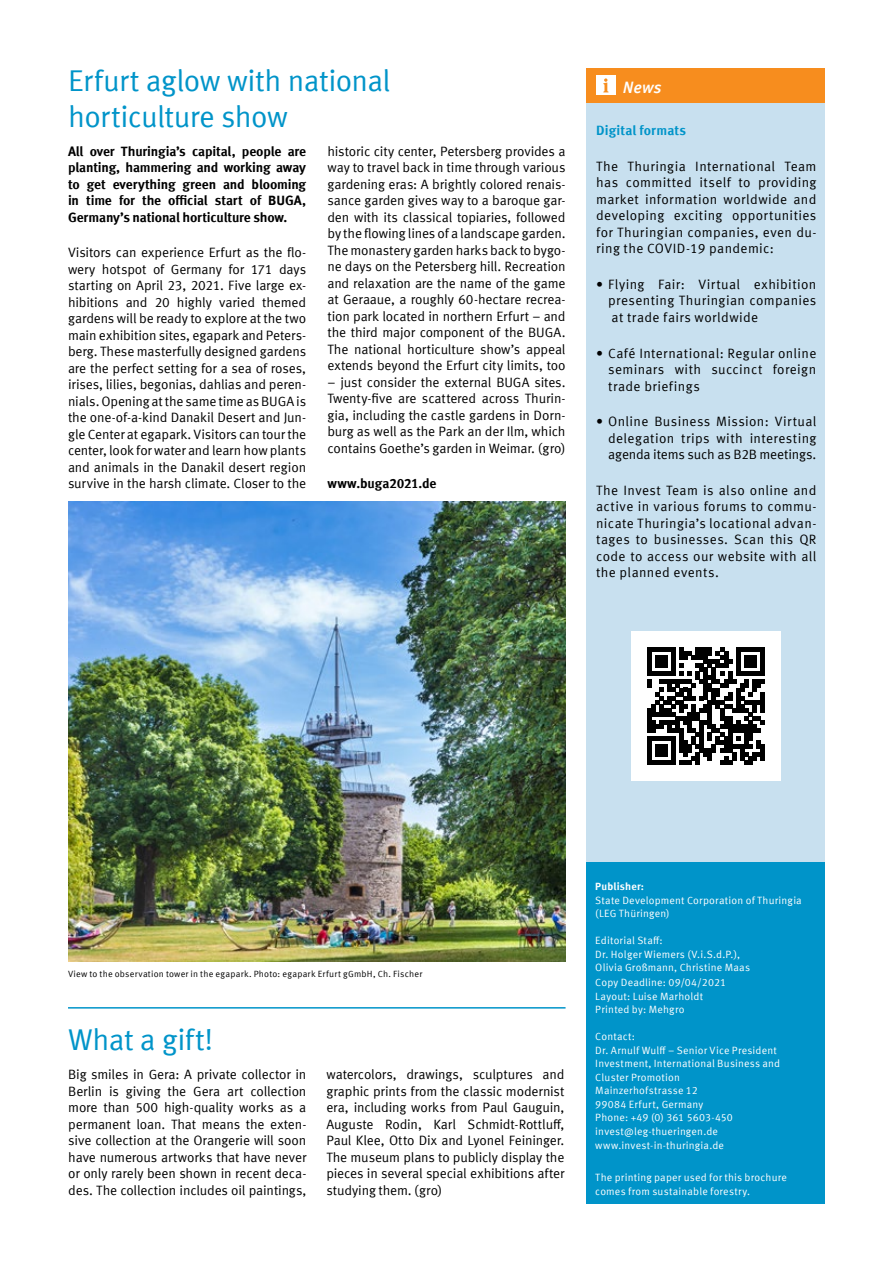
<style>
.page{position:relative;width:893px;height:1263px;background:#fff}
.page>*{position:absolute;margin:0;border:0;box-sizing:border-box;transform-origin:0 0}
.t1{font:30px/36px "Meta Offc Pro Norm";letter-spacing:-.02em;color:#0094c9}
.t2{font:italic 500 16.5px "Meta Offc Pro";color:#fff}
.t3{font:13.5px/16.5px "Meta Offc Pro Norm";letter-spacing:.005em;color:#000;text-align:justify}
.t4{font:700 13.5px/16.5px "Meta Offc Pro";letter-spacing:-.015em;color:#000;text-align:justify}
.t5{font:700 13.5px "Meta Offc Pro";letter-spacing:.01em;color:#0094c9}
.t6{font:10.5px/13.5px "Meta Offc Pro Norm";letter-spacing:.02em;color:#fff}
.t7{font:700 10.5px "Meta Offc Pro";letter-spacing:.015em;color:#fff}
.t8{font:9px "Meta Offc Pro Norm";letter-spacing:.025em;color:#000}
</style>
<div class="page">
<div style="left:587px;top:68px;width:238px;height:794px;background:#c8e0ef"></div>
<div style="left:587px;top:862px;width:238px;height:341px;background:#0094c9"></div>
<hr style="left:68px;top:1007px;width:498px;height:1px;background:#0094c9">
<div style="left:587px;top:68px;width:238px;height:34px;background:#f78d1e"></div>
<div style="left:596px;top:76px;width:20px;height:19px;background:#fff"></div>
<svg style="left:603px;top:78px;width:5px;height:14px"></svg>
<div style="left:631px;top:631px;width:149px;height:150px;background:#fff"></div>
<svg style="left:647px;top:648px;width:117px;height:117px"></svg>
<hr style="left:760px;top:744px;width:4px;height:16px;background:#000">
<img style="left:68px;top:502px;width:498px;height:459px">
<h1 class="t1" style="left:68px;top:61px;width:324px">Erfurt aglow with national horticulture show</h1>
<p class="t4" style="left:68px;top:142px;width:240px">All over Thuringia’s capital, people are planting, hammering and working away to get everything green and blooming in time for the official start of BUGA, Germany’s national horticulture show.</p>
<p class="t3" style="left:68px;top:243px;width:240px">Visitors can experience Erfurt as the flo&shy;wery hotspot of Germany for 171 days starting on April 23, 2021. Five large ex&shy;hibitions and 20 highly varied themed gardens will be ready to explore at the two main exhibition sites, egapark and Peters&shy;berg. These masterfully designed gardens are the perfect setting for a sea of roses, irises, lilies, begonias, dahlias and peren&shy;nials. Opening at the same time as BUGA is the one-of-a-kind Danakil Desert and Jun&shy;gle Center at egapark. Visitors can tour the center, look for water and learn how plants and animals in the Danakil desert region survive in the harsh climate. Closer to the</p>
<p class="t3" style="left:327px;top:142px;width:240px">historic city center, Petersberg provides a way to travel back in time through various gardening eras: A brightly colored renais&shy;sance garden gives way to a baroque gar&shy;den with its classical topiaries, followed by the flowing lines of a landscape garden.<br>The monastery garden harks back to bygo&shy;ne days on the Petersberg hill. Recreation and relaxation are the name of the game at Geraaue, a roughly 60-hectare recrea&shy;tion park located in northern Erfurt – and the third major component of the BUGA.<br>The national horticulture show’s appeal extends beyond the Erfurt city limits, too</p>
<p class="t3" style="left:327px;top:373px;width:240px">– just consider the external BUGA sites.<br>Twenty-five are scattered across Thurin&shy;gia, including the castle gardens in Dorn&shy;burg as well as the Park an der Ilm, which contains Goethe’s garden in Weimar. (gro)</p>
<p class="t4" style="left:327px;top:474px;width:111px">www.buga2021.de</p>
<p class="t2" style="left:623px;top:74px;width:40px">News</p>
<p class="t5" style="left:596px;top:120px;width:92px">Digital formats</p>
<p class="t3" style="left:596px;top:157px;width:222px">The Thuringia International Team has committed itself to providing market information worldwide and developing exciting opportunities for Thuringian companies, even du&shy;ring the COVID-19 pandemic:</p>
<p class="t3" style="left:608px;top:275px;width:210px;text-indent:-12px">• Flying Fair: Virtual exhibition presenting Thuringian companies at trade fairs worldwide</p>
<p class="t3" style="left:608px;top:344px;width:210px;text-indent:-12px">• Café International: Regular online seminars with succinct foreign trade briefings</p>
<p class="t3" style="left:608px;top:412px;width:210px;text-indent:-12px">• Online Business Mission: Virtual delegation trips with interesting agenda items such as B2B meetings.</p>
<p class="t3" style="left:596px;top:481px;width:222px">The Invest Team is also online and active in various forums to commu&shy;nicate Thuringia’s locational advan&shy;tages to businesses. Scan this QR code to access our website with all the planned events.</p>
<p class="t8" style="left:68px;top:967px;width:356px">View to the observation tower in the egapark. Photo: egapark Erfurt gGmbH, Ch. Fischer</p>
<h1 class="t1" style="left:68px;top:1019px;width:147px">What a gift!</h1>
<p class="t3" style="left:68px;top:1065px;width:240px">Big smiles in Gera: A private collector in Berlin is giving the Gera art collection more than 500 high-quality works as a permanent loan. That means the exten&shy;sive collection at the Orangerie will soon have numerous artworks that have never or only rarely been shown in recent deca&shy;des. The collection includes oil paintings,</p>
<p class="t3" style="left:326px;top:1065px;width:240px">watercolors, drawings, sculptures and graphic prints from the classic modernist era, including works from Paul Gauguin, Auguste Rodin, Karl Schmidt-Rottluff, Paul Klee, Otto Dix and Lyonel Feininger.<br>The museum plans to publicly display the pieces in several special exhibitions after studying them. (gro)</p>
<p class="t7" style="left:595px;top:878px;width:50px">Publisher:</p>
<p class="t6" style="left:595px;top:893px;width:208px">State Development Corporation of Thuringia (LEG Thüringen)</p>
<p class="t6" style="left:595px;top:933px;width:156px">Editorial Staff:<br>Dr. Holger Wiemers (V.i.S.d.P.),<br>Olivia Großmann, Christine Maas</p>
<p class="t6" style="left:595px;top:975px;width:132px">Copy Deadline: 09/04/2021<br>Layout: Luise Marholdt<br>Printed by: Mehgro</p>
<p class="t6" style="left:595px;top:1029px;width:186px">Contact:<br>Dr. Arnulf Wulff – Senior Vice President<br>Investment, International Business and<br>Cluster Promotion<br>Mainzerhofstrasse 12<br>99084 Erfurt, Germany<br>Phone: +49 (0) 361 5603-450 invest@leg-thueringen.de www.invest-in-thuringia.de</p>
<p class="t6" style="left:595px;top:1170px;width:193px">The printing paper used for this brochure comes from sustainable forestry.</p>
</div>
